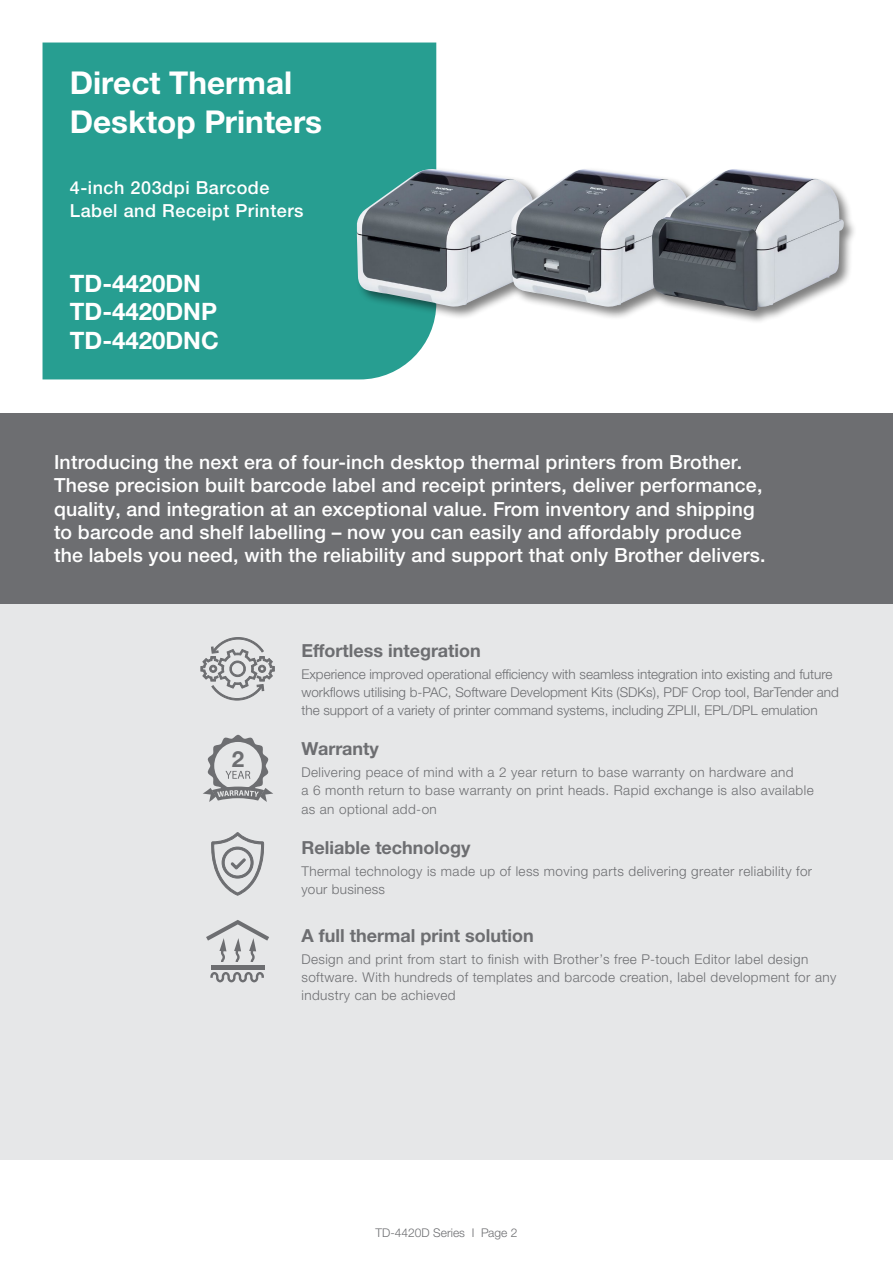
<style>
.page{position:relative;width:893px;height:1263px;background:#fff}
.page>*{position:absolute;margin:0;border:0;box-sizing:border-box;transform-origin:0 0}
.t1{font:700 31.5px/39px "Helvetica Neue LTW1 G";color:#fff}
.t2{font:700 24px/28.8px "Helvetica Neue LTW1 G";color:#fff}
.t3{font:700 22.35px "Helvetica Neue LTW1 G";color:#6d6e71}
.t4{font:500 19.5px/23.4px "Helvetica Neue LTW1 G";letter-spacing:.01em;color:#fff}
.t5{font:700 18px "Helvetica Neue LTW1 G";color:#6d6e71}
.t6{font:500 18px/22.5px "Helvetica Neue LTW1 G";letter-spacing:.03em;color:#fff}
.t7{font:300 13.5px/18px "Helvetica Neue LTW1 G";letter-spacing:.03em;color:#6d6e71}
.t8{font:300 13.5px/18px "Helvetica Neue LTW1 G";color:#6d6e71}
.t9{font:300 12px "Helvetica Neue LTW1 G";color:#6d6e71}
</style>
<div class="page">
<div style="left:0;top:413px;width:893px;height:746px;background:#e6e7e8"></div>
<div style="left:43px;top:43px;width:393px;height:336px;background:#279e91"></div>
<div style="left:0;top:413px;width:893px;height:191px;background:#6d6e71"></div>
<div style="left:355px;top:167px;width:198px;height:154px;background:#000;opacity:.5"></div>
<img style="left:357px;top:169px;width:152px;height:138px">
<div style="left:509px;top:167px;width:199px;height:154px;background:#000;opacity:.5"></div>
<img style="left:510px;top:169px;width:140px;height:138px">
<div style="left:650px;top:167px;width:207px;height:158px;background:#000;opacity:.5"></div>
<img style="left:652px;top:169px;width:192px;height:142px">
<svg style="left:200px;top:637px;width:75px;height:64px"></svg>
<hr style="left:211px;top:966px;width:53px;height:4px;background:#6d6e71">
<svg style="left:210px;top:972px;width:54px;height:10px"></svg>
<svg style="left:206px;top:920px;width:63px;height:42px"></svg>
<svg style="left:203px;top:735px;width:70px;height:161px"></svg>
<h1 class="t1" style="left:70px;top:64px;width:254px">Direct Thermal<br>Desktop Printers</h1>
<h3 class="t6" style="left:70px;top:177px;width:235px">4-inch 203dpi Barcode<br>Label and Receipt Printers</h3>
<h2 class="t2" style="left:70px;top:268px;width:150px">TD-4420DN<br>TD-4420DNP<br>TD-4420DNC</h2>
<p class="t4" style="left:54px;top:450px;width:713px">Introducing the next era of four-inch desktop thermal printers from Brother.<br>These precision built barcode label and receipt printers, deliver performance, quality, and integration at an exceptional value. From inventory and shipping to barcode and shelf labelling – now you can easily and affordably produce the labels you need, with the reliability and support that only Brother delivers.</p>
<h3 class="t3" style="left:232px;top:745px;width:14px">2</h3>
<h3 class="t5" style="left:301px;top:639px;width:181px">Effortless integration</h3>
<p class="t8" style="left:301px;top:665px;width:539px">Experience improved operational efficiency with seamless integration into existing and future workflows utilising b-PAC, Software Development Kits (SDKs), PDF Crop tool, BarTender and the support of a variety of printer command systems, including ZPLII, EPL/DPL emulation</p>
<h3 class="t5" style="left:301px;top:737px;width:79px">Warranty</h3>
<p class="t7" style="left:301px;top:763px;width:514px">Delivering peace of mind with a 2 year return to base warranty on hardware and<br>a 6 month return to base warranty on print heads. Rapid exchange is also available as an optional add-on</p>
<h3 class="t5" style="left:301px;top:836px;width:171px">Reliable technology</h3>
<p class="t7" style="left:301px;top:862px;width:512px">Thermal technology is made up of less moving parts delivering greater reliability for your business</p>
<h3 class="t5" style="left:301px;top:924px;width:234px">A full thermal print solution</h3>
<p class="t7" style="left:301px;top:950px;width:536px">Design and print from start to finish with Brother’s free P-touch Editor label design software. With hundreds of templates and barcode creation, label development for any industry can be achieved</p>
<p class="t9" style="left:376px;top:1226px;width:143px">TD-4420D Series I Page 2</p>
</div>
